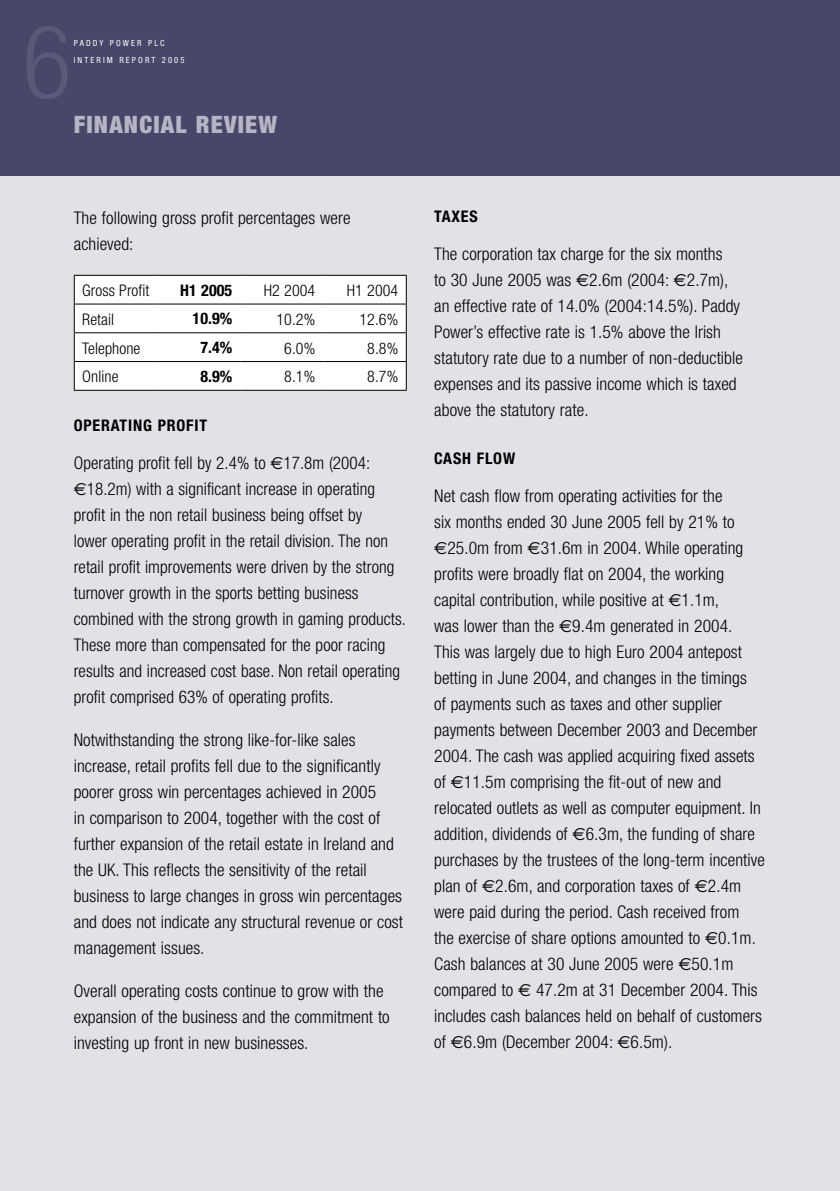
<style>
.page{position:relative;width:840px;height:1191px;background:#fff}
.page>*{position:absolute;margin:0;border:0;box-sizing:border-box;transform-origin:0 0}
.Page_headers{font:900 condensed 24px "Helvetica Neue";letter-spacing:.05em;color:#b6b5c3}
.Body_copy{font:300 condensed 17.6px/26px "Helvetica Neue";letter-spacing:.005em;color:#000}
.Table_text{font:300 condensed 16px "Helvetica Neue";letter-spacing:.005em;color:#000}
.Subheads{font:700 condensed 16px "Helvetica Neue";letter-spacing:.05em;color:#000}
.Table_text-2{font:700 condensed 16px "Helvetica Neue";letter-spacing:.005em;color:#000}
.t1{font:condensed 8.4px/17px "Helvetica Neue";letter-spacing:.25em;color:#fff}
.s1{font-family:"Euro Sans";font-weight:400;font-stretch:normal}
</style>
<div class="page">
<div style="left:0;top:0;width:839px;height:1191px;background:#e2e1e7"></div>
<div style="left:0;top:0;width:839px;height:176px;background:#484669"></div>
<hr style="left:839px;top:0;width:1px;height:1191px;background:#e2e1e7">
<hr style="left:839px;top:0;width:1px;height:176px;background:#484669">
<svg style="left:74px;top:275px;width:332px;height:115px"></svg>
<hr style="left:74px;top:390px;width:83px;height:1px;background:#000">
<hr style="left:157px;top:390px;width:83px;height:1px;background:#000">
<hr style="left:240px;top:390px;width:83px;height:1px;background:#000">
<hr style="left:323px;top:390px;width:83px;height:1px;background:#000">
<p class="t1" style="left:74px;top:35px;width:112px">PADDY POWER PLC<br>INTERIM REPORT 2005</p>
<p class="Page_headers" style="left:74px;top:109px;width:205px">FINANCIAL REVIEW</p>
<p class="Body_copy" style="left:74px;top:204px;width:278px">The following gross profit percentages were achieved:</p>
<p class="Table_text" style="left:82px;top:281px;width:68px">Gross Profit</p>
<p class="Table_text-2" style="left:180px;top:280px;width:53px">H1 2005</p>
<p class="Table_text" style="left:264px;top:281px;width:53px">H2 2004</p>
<p class="Table_text" style="left:346px;top:281px;width:53px">H1 2004</p>
<p class="Table_text" style="left:82px;top:310px;width:33px">Retail</p>
<p class="Table_text-2" style="left:192px;top:309px;width:41px">10.9%</p>
<p class="Table_text" style="left:276px;top:310px;width:40px">10.2%</p>
<p class="Table_text" style="left:359px;top:310px;width:40px">12.6%</p>
<p class="Table_text" style="left:82px;top:339px;width:60px">Telephone</p>
<p class="Table_text-2" style="left:200px;top:338px;width:33px">7.4%</p>
<p class="Table_text" style="left:284px;top:339px;width:32px">6.0%</p>
<p class="Table_text" style="left:367px;top:339px;width:32px">8.8%</p>
<p class="Table_text" style="left:82px;top:367px;width:38px">Online</p>
<p class="Table_text-2" style="left:200px;top:366px;width:33px">8.9%</p>
<p class="Table_text" style="left:284px;top:367px;width:32px">8.1%</p>
<p class="Table_text" style="left:367px;top:367px;width:32px">8.7%</p>
<p class="Subheads" style="left:74px;top:416px;width:135px">OPERATING PROFIT</p>
<p class="Body_copy" style="left:74px;top:449px;width:333px">Operating profit fell by 2.4% to <span class="s1">€</span>17.8m (2004: <span class="s1">€</span>18.2m) with a significant increase in operating profit in the non retail business being offset by<br>lower operating profit in the retail division. The non retail profit improvements were driven by the strong turnover growth in the sports betting business combined with the strong growth in gaming products.<br>These more than compensated for the poor racing results and increased cost base. Non retail operating profit comprised 63% of operating profits.</p>
<p class="Body_copy" style="left:74px;top:726px;width:330px">Notwithstanding the strong like-for-like sales increase, retail profits fell due to the significantly poorer gross win percentages achieved in 2005<br>in comparison to 2004, together with the cost of further expansion of the retail estate in Ireland and the UK. This reflects the sensitivity of the retail business to large changes in gross win percentages and does not indicate any structural revenue or cost management issues.</p>
<p class="Body_copy" style="left:74px;top:977px;width:317px">Overall operating costs continue to grow with the expansion of the business and the commitment to investing up front in new businesses.</p>
<p class="Subheads" style="left:434px;top:207px;width:45px">TAXES</p>
<p class="Body_copy" style="left:434px;top:240px;width:310px">The corporation tax charge for the six months<br>to 30 June 2005 was <span class="s1">€</span>2.6m (2004: <span class="s1">€</span>2.7m), an effective rate of 14.0% (2004:14.5%). Paddy Power’s effective rate is 1.5% above the Irish statutory rate due to a number of non-deductible expenses and its passive income which is taxed above the statutory rate.</p>
<p class="Subheads" style="left:434px;top:449px;width:82px">CASH FLOW</p>
<p class="Body_copy" style="left:434px;top:482px;width:332px">Net cash flow from operating activities for the<br>six months ended 30 June 2005 fell by 21% to <span class="s1">€</span>25.0m from <span class="s1">€</span>31.6m in 2004. While operating profits were broadly flat on 2004, the working capital contribution, while positive at <span class="s1">€</span>1.1m,<br>was lower than the <span class="s1">€</span>9.4m generated in 2004.<br>This was largely due to high Euro 2004 antepost betting in June 2004, and changes in the timings<br>of payments such as taxes and other supplier payments between December 2003 and December 2004. The cash was applied acquiring fixed assets of <span class="s1">€</span>11.5m comprising the fit-out of new and relocated outlets as well as computer equipment. In addition, dividends of <span class="s1">€</span>6.3m, the funding of share purchases by the trustees of the long-term incentive plan of <span class="s1">€</span>2.6m, and corporation taxes of <span class="s1">€</span>2.4m were paid during the period. Cash received from<br>the exercise of share options amounted to <span class="s1">€</span>0.1m.<br>Cash balances at 30 June 2005 were <span class="s1">€</span>50.1m compared to <span class="s1">€</span> 47.2m at 31 December 2004. This includes cash balances held on behalf of customers of <span class="s1">€</span>6.9m (December 2004: <span class="s1">€</span>6.5m).</p>
</div>
